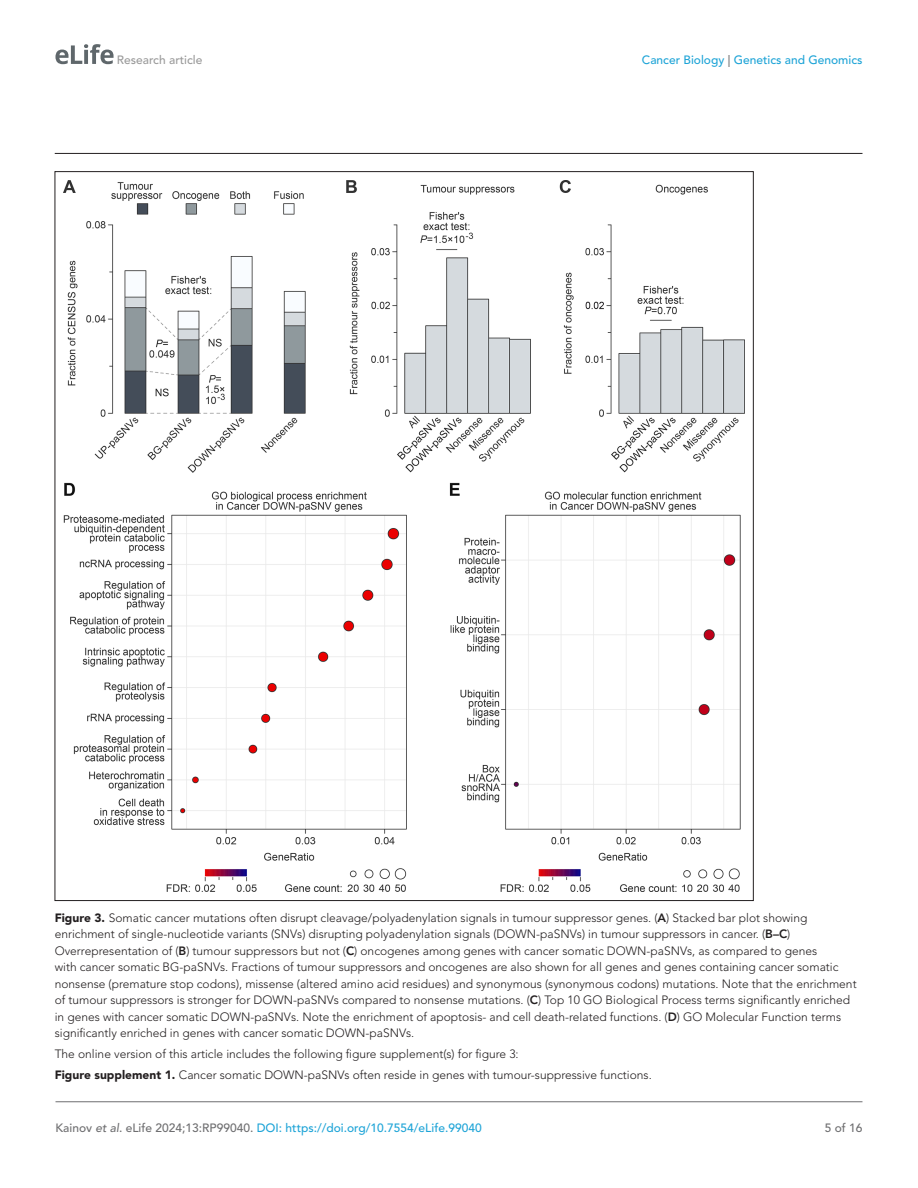
<style>
.page{position:relative;width:918px;height:1188px;background:#fff}
.page>*{position:absolute;margin:0;border:0;box-sizing:border-box;transform-origin:0 0}
.t1{font:300 12px/16.5px "Avenir LT Std";color:#231f20}
.t2{font:500 12px "Avenir LT Std";color:#1ea4d7}
.t3{font:500 12px "Avenir LT Std";color:#9a9a9a}
.t4{font:500 12px "Avenir LT Std";color:#6e6e70}
.s1{color:#6e6e70}
.s2{font-weight:900}
.s3{font-weight:800}
.s4{font-style:italic;color:#6e6e70}
</style>
<div class="page">
<svg style="left:55px;top:44px;width:59px;height:20px"></svg>
<hr style="left:56px;top:1101px;width:806px;height:1px;background:#6e6e70">
<hr style="left:55px;top:153px;width:807px;height:1px;background:#231f20">
<img style="left:64px;top:181px;width:680px;height:711px">
<p class="t3" style="left:117px;top:53px;width:87px">Research article</p>
<p class="t2" style="left:642px;top:53px;width:222px">Cancer Biology <span class="s1">|</span> Genetics and Genomics</p>
<p class="t1" style="left:55px;top:909px;width:803px"><span class="s2">Figure 3.</span> Somatic cancer mutations often disrupt cleavage/polyadenylation signals in tumour suppressor genes. (<span class="s3">A</span>) Stacked bar plot showing enrichment of single-nucleotide variants (SNVs) disrupting polyadenylation signals (DOWN-paSNVs) in tumour suppressors in cancer. (<span class="s3">B–C</span>)<br>Overrepresentation of (<span class="s3">B</span>) tumour suppressors but not (<span class="s3">C</span>) oncogenes among genes with cancer somatic DOWN-paSNVs, as compared to genes<br>with cancer somatic BG-paSNVs. Fractions of tumour suppressors and oncogenes are also shown for all genes and genes containing cancer somatic nonsense (premature stop codons), missense (altered amino acid residues) and synonymous (synonymous codons) mutations. Note that the enrichment of tumour suppressors is stronger for DOWN-paSNVs compared to nonsense mutations. (<span class="s3">C</span>) Top 10 GO Biological Process terms significantly enriched in genes with cancer somatic DOWN-paSNVs. Note the enrichment of apoptosis- and cell death-related functions. (<span class="s3">D</span>) GO Molecular Function terms significantly enriched in genes with cancer somatic DOWN-paSNVs.</p>
<p class="t1" style="left:55px;top:1044px;width:599px;line-height:21px">The online version of this article includes the following figure supplement(s) for figure 3:<br><span class="s2">Figure supplement 1.</span> Cancer somatic DOWN-paSNVs often reside in genes with tumour-suppressive functions.</p>
<p class="t2" style="left:56px;top:1121px;width:428px"><span class="s1">Kainov</span> <span class="s4">et al</span><span class="s1">. eLife 2024;13:RP99040.</span> DOI: https://doi.org/10.7554/eLife.99040</p>
<p class="t4" style="left:825px;top:1121px;width:39px">5 of 16</p>
</div>
